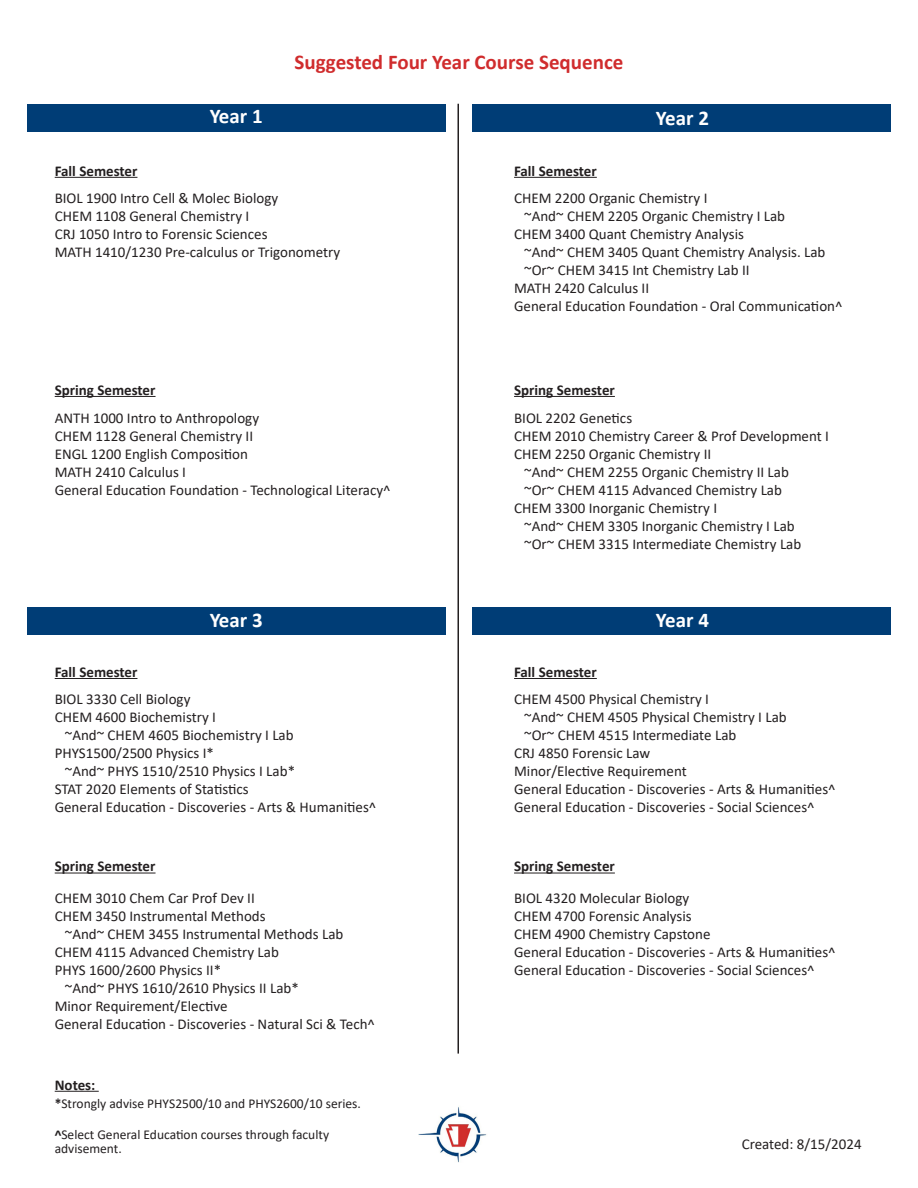
<style>
.page{position:relative;width:918px;height:1188px;background:#fff}
.page>*{position:absolute;margin:0;border:0;box-sizing:border-box;transform-origin:0 0}
.t1{font:700 21px "Calibri";color:#d02c2d}
.t2{font:700 21px "Calibri";color:#fff}
.t3{font:15px/18px "Calibri";color:#231f20}
.t4{font:700 15px "Calibri";color:#231f20}
.t5{font:15px "Calibri";color:#221e1f}
.t6{font:13.5px "Calibri";color:#231f20}
.s1{color:#231f20}
.s2{font-weight:700}
</style>
<div class="page">
<div style="left:27px;top:104px;width:419px;height:28px;background:#003d76"></div>
<div style="left:27px;top:607px;width:419px;height:27px;background:#003d76"></div>
<div style="left:472px;top:104px;width:419px;height:28px;background:#003d76"></div>
<div style="left:472px;top:607px;width:419px;height:27px;background:#003d76"></div>
<hr style="left:458px;top:104px;width:1px;height:950px;background:#231f20">
<hr style="left:55px;top:177px;width:82px;height:1px;background:#231f20">
<hr style="left:55px;top:678px;width:82px;height:1px;background:#231f20">
<hr style="left:514px;top:177px;width:83px;height:1px;background:#231f20">
<hr style="left:514px;top:678px;width:83px;height:1px;background:#231f20">
<hr style="left:55px;top:396px;width:101px;height:1px;background:#231f20">
<hr style="left:55px;top:873px;width:101px;height:1px;background:#231f20">
<hr style="left:514px;top:396px;width:101px;height:1px;background:#231f20">
<hr style="left:514px;top:873px;width:101px;height:1px;background:#231f20">
<img style="left:418px;top:1107px;width:69px;height:56px">
<hr style="left:55px;top:1091px;width:44px;height:1px;background:#231f20">
<p class="t4" style="left:55px;top:160px;width:84px">Fall Semester</p>
<p class="t2" style="left:210px;top:101px;width:55px">Year 1</p>
<p class="t1" style="left:295px;top:47px;width:330px">Suggested Four Year Course Sequence</p>
<p class="t4" style="left:514px;top:160px;width:84px">Fall Semester</p>
<p class="t2" style="left:656px;top:103px;width:55px">Year 2</p>
<p class="t3" style="left:55px;top:188px;width:225px">BIOL 1900 Intro Cell &amp; Molec Biology</p>
<p class="t3" style="left:55px;top:206px;width:196px">CHEM 1108 General Chemistry I</p>
<p class="t3" style="left:55px;top:224px;width:287px">CRJ 1050 Intro to Forensic Sciences<br>MATH 1410/1230 Pre-calculus or Trigonometry</p>
<p class="t4" style="left:55px;top:379px;width:102px">Spring Semester</p>
<p class="t3" style="left:55px;top:409px;width:206px">ANTH 1000 Intro to Anthropology<br>CHEM 1128 General Chemistry II</p>
<p class="t3" style="left:55px;top:445px;width:195px">ENGL 1200 English Composition<br>MATH 2410 Calculus I</p>
<p class="t3" style="left:55px;top:481px;width:338px">General Education Foundation - Technological Literacy^</p>
<p class="t4" style="left:55px;top:661px;width:84px">Fall Semester</p>
<p class="t2" style="left:210px;top:605px;width:55px">Year 3</p>
<p class="t3" style="left:55px;top:689px;width:137px">BIOL 3330 Cell Biology</p>
<p class="t3" style="left:65px;top:707px;width:230px;text-indent:-10px">CHEM 4600 Biochemistry I<br>~And~ CHEM 4605 Biochemistry I Lab</p>
<p class="t5" style="left:55px;top:742px;width:161px">PHYS1500/2500 <span class="s1">Physics I*</span></p>
<p class="t3" style="left:65px;top:761px;width:232px">~And~ PHYS 1510/2510 Physics I Lab*</p>
<p class="t3" style="left:55px;top:779px;width:195px">STAT 2020 Elements of Statistics</p>
<p class="t3" style="left:55px;top:797px;width:323px">General Education - Discoveries - Arts &amp; Humanities^</p>
<p class="t4" style="left:55px;top:856px;width:102px">Spring Semester</p>
<p class="t3" style="left:55px;top:889px;width:202px">CHEM 3010 Chem Car Prof Dev II</p>
<p class="t3" style="left:55px;top:907px;width:212px">CHEM 3450 Instrumental Methods</p>
<p class="t3" style="left:65px;top:925px;width:280px">~And~ CHEM 3455 Instrumental Methods Lab</p>
<p class="t3" style="left:55px;top:943px;width:226px">CHEM 4115 Advanced Chemistry Lab</p>
<p class="t3" style="left:55px;top:961px;width:168px">PHYS 1600/2600 Physics II*</p>
<p class="t3" style="left:65px;top:979px;width:236px">~And~ PHYS 1610/2610 Physics II Lab*</p>
<p class="t3" style="left:55px;top:997px;width:322px">Minor Requirement/Elective<br>General Education - Discoveries - Natural Sci &amp; Tech^</p>
<p class="t4" style="left:55px;top:1074px;width:42px">Notes:</p>
<p class="t6" style="left:55px;top:1094px;width:308px"><span class="s2">*</span>Strongly advise PHYS2500/10 and PHYS2600/10 series.</p>
<p class="t6" style="left:55px;top:1125px;width:276px"><span class="s2">^</span>Select General Education courses through faculty</p>
<p class="t6" style="left:55px;top:1139px;width:69px">advisement.</p>
<p class="t3" style="left:514px;top:188px;width:195px">CHEM 2200 Organic Chemistry I</p>
<p class="t3" style="left:524px;top:206px;width:262px">~And~ CHEM 2205 Organic Chemistry I Lab</p>
<p class="t3" style="left:514px;top:224px;width:231px">CHEM 3400 Quant Chemistry Analysis</p>
<p class="t3" style="left:524px;top:242px;width:303px">~And~ CHEM 3405 Quant Chemistry Analysis. Lab</p>
<p class="t3" style="left:524px;top:260px;width:227px">~Or~ CHEM 3415 Int Chemistry Lab II</p>
<p class="t3" style="left:514px;top:278px;width:137px">MATH 2420 Calculus II</p>
<p class="t3" style="left:514px;top:296px;width:330px">General Education Foundation - Oral Communication^</p>
<p class="t4" style="left:514px;top:379px;width:102px">Spring Semester</p>
<p class="t3" style="left:514px;top:409px;width:316px">BIOL 2202 Genetics<br>CHEM 2010 Chemistry Career &amp; Prof Development I<br>CHEM 2250 Organic Chemistry II</p>
<p class="t3" style="left:524px;top:463px;width:266px">~And~ CHEM 2255 Organic Chemistry II Lab ~Or~ CHEM 4115 Advanced Chemistry Lab</p>
<p class="t3" style="left:514px;top:499px;width:205px">CHEM 3300 Inorganic Chemistry I</p>
<p class="t3" style="left:524px;top:517px;width:279px">~And~ CHEM 3305 Inorganic Chemistry I Lab ~Or~ CHEM 3315 Intermediate Chemistry Lab</p>
<p class="t4" style="left:514px;top:661px;width:84px">Fall Semester</p>
<p class="t2" style="left:656px;top:606px;width:55px">Year 4</p>
<p class="t3" style="left:524px;top:689px;width:264px;text-indent:-10px">CHEM 4500 Physical Chemistry I<br>~And~ CHEM 4505 Physical Chemistry I Lab ~Or~ CHEM 4515 Intermediate Lab</p>
<p class="t3" style="left:514px;top:743px;width:174px">CRJ 4850 Forensic Law<br>Minor/Elective Requirement</p>
<p class="t3" style="left:514px;top:779px;width:323px">General Education - Discoveries - Arts &amp; Humanities^<br>General Education - Discoveries - Social Sciences^</p>
<p class="t4" style="left:514px;top:856px;width:102px">Spring Semester</p>
<p class="t3" style="left:514px;top:889px;width:179px">BIOL 4320 Molecular Biology<br>CHEM 4700 Forensic Analysis</p>
<p class="t3" style="left:514px;top:925px;width:198px">CHEM 4900 Chemistry Capstone</p>
<p class="t3" style="left:514px;top:943px;width:323px">General Education - Discoveries - Arts &amp; Humanities^<br>General Education - Discoveries - Social Sciences^</p>
<p class="t3" style="left:742px;top:1134px;width:121px">Created: 8/15/2024</p>
</div>
